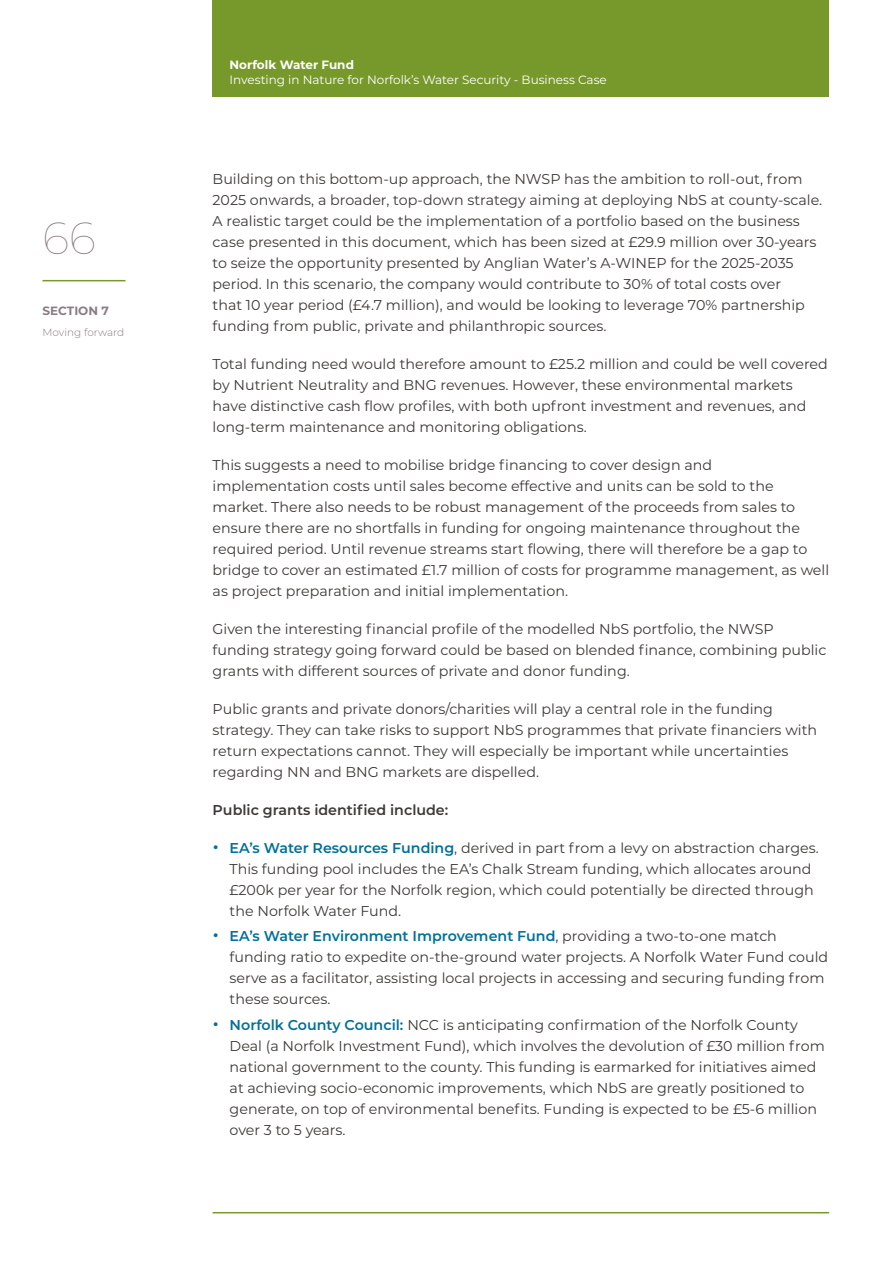
<style>
.page{position:relative;width:893px;height:1263px;background:#fff}
.page>*{position:absolute;margin:0;border:0;box-sizing:border-box;transform-origin:0 0}
.t1{font:100 45px "Montserrat";color:#8a7d86}
.t2{font:14.25px/21px "Montserrat";color:#3d3935}
.t3{font:600 14.25px "Montserrat";color:#3d3935}
.t4{font:12px "Montserrat";color:#fff}
.t5{font:700 12px "Montserrat";color:#fff}
.t6{font:700 12px "Montserrat";color:#8a7d86}
.t7{font:300 10.5px "Montserrat";color:#8a7d86}
.s1{font-weight:500;font-size:21px;color:#007099}
.s2{font-weight:600;color:#007099}
</style>
<div class="page">
<div style="left:213px;top:0;width:616px;height:96px;background:#77992c"></div>
<hr style="left:213px;top:1212px;width:616px;height:1px;background:#77992c">
<hr style="left:43px;top:280px;width:82px;height:1px;background:#77992c">
<h1 class="t1" style="left:43px;top:208px;width:55px">66</h1>
<p class="t6" style="left:43px;top:302px;width:68px">SECTION 7</p>
<p class="t7" style="left:43px;top:325px;width:83px">Moving forward</p>
<p class="t5" style="left:230px;top:56px;width:126px">Norfolk Water Fund</p>
<p class="t4" style="left:230px;top:71px;width:379px">Investing in Nature for Norfolk’s Water Security - Business Case</p>
<p class="t2" style="left:213px;top:168px;width:611px">Building on this bottom-up approach, the NWSP has the ambition to roll-out, from 2025 onwards, a broader, top-down strategy aiming at deploying NbS at county-scale.<br>A realistic target could be the implementation of a portfolio based on the business case presented in this document, which has been sized at £29.9 million over 30-years to seize the opportunity presented by Anglian Water’s A-WINEP for the 2025-2035 period. In this scenario, the company would contribute to 30% of total costs over<br>that 10 year period (£4.7 million), and would be looking to leverage 70% partnership funding from public, private and philanthropic sources.</p>
<p class="t2" style="left:213px;top:353px;width:617px">Total funding need would therefore amount to £25.2 million and could be well covered by Nutrient Neutrality and BNG revenues. However, these environmental markets have distinctive cash flow profiles, with both upfront investment and revenues, and long-term maintenance and monitoring obligations.</p>
<p class="t2" style="left:213px;top:454px;width:618px">This suggests a need to mobilise bridge financing to cover design and implementation costs until sales become effective and units can be sold to the market. There also needs to be robust management of the proceeds from sales to ensure there are no shortfalls in funding for ongoing maintenance throughout the required period. Until revenue streams start flowing, there will therefore be a gap to bridge to cover an estimated £1.7 million of costs for programme management, as well as project preparation and initial implementation.</p>
<p class="t2" style="left:213px;top:618px;width:615px">Given the interesting financial profile of the modelled NbS portfolio, the NWSP funding strategy going forward could be based on blended finance, combining public grants with different sources of private and donor funding.</p>
<p class="t2" style="left:213px;top:698px;width:606px">Public grants and private donors/charities will play a central role in the funding strategy. They can take risks to support NbS programmes that private financiers with return expectations cannot. They will especially be important while uncertainties regarding NN and BNG markets are dispelled.</p>
<p class="t3" style="left:213px;top:800px;width:237px">Public grants identified include:</p>
<p class="t2" style="left:230px;top:837px;width:591px;text-indent:-17px"><span class="s1">•</span> <span class="s2">EA’s Water Resources Funding</span>, derived in part from a levy on abstraction charges.<br>This funding pool includes the EA’s Chalk Stream funding, which allocates around £200k per year for the Norfolk region, which could potentially be directed through the Norfolk Water Fund.</p>
<p class="t2" style="left:230px;top:925px;width:600px;text-indent:-17px"><span class="s1">•</span> <span class="s2">EA’s Water Environment Improvement Fund</span>, providing a two-to-one match funding ratio to expedite on-the-ground water projects. A Norfolk Water Fund could serve as a facilitator, assisting local projects in accessing and securing funding from these sources.</p>
<p class="t2" style="left:230px;top:1013px;width:597px;text-indent:-17px"><span class="s1">•</span> <span class="s2">Norfolk County Council:</span> NCC is anticipating confirmation of the Norfolk County Deal (a Norfolk Investment Fund), which involves the devolution of £30 million from national government to the county. This funding is earmarked for initiatives aimed at achieving socio-economic improvements, which NbS are greatly positioned to generate, on top of environmental benefits. Funding is expected to be £5-6 million over 3 to 5 years.</p>
</div>
